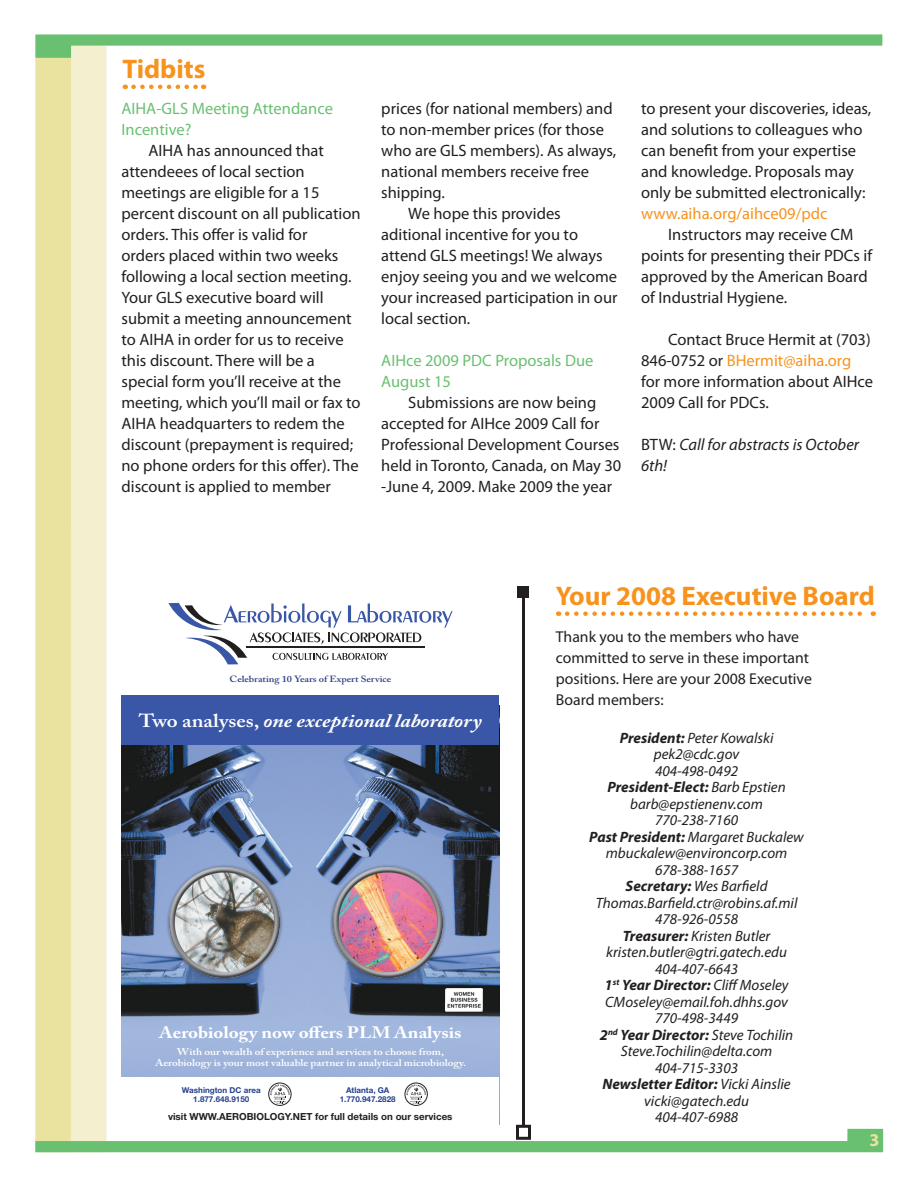
<style>
.page{position:relative;width:918px;height:1188px;background:#fff}
.page>*{position:absolute;margin:0;border:0;box-sizing:border-box;transform-origin:0 0}
.Headline{font:700 27px "Myriad Pro";color:#f7931d}
.t1{font:italic 700 18.75px "Adobe Caslon Pro";color:#fff;scale:1.15 1}
.t2{font:700 18px "Myriad Pro";color:#eae29f}
.Body{font:16.5px/21px "Myriad Pro";color:#231f20}
.Body-2{font:16.5px/21px "Myriad Pro";color:#69c071}
.Body-3{font:italic 16.5px/21px "Myriad Pro";color:#231f20}
.t3{font:700 16.5px "Adobe Caslon Pro";color:#fff;scale:1.15 1}
.Body-4{font:16.5px "Myriad Pro";color:#f7931d}
.Body-5{font:15.75px/21px "Myriad Pro";color:#231f20}
.Body_Italic_small{font:italic 15px/16.5px "Myriad Pro";color:#231f20;text-align:center}
.Body_Italic_small-2{font:italic 700 15px "Myriad Pro";color:#231f20}
.t4{font:600 9.75px/11.7px "Adobe Caslon Pro";color:#fff;text-align:center;scale:1.15 1}
.t5{font:700 9.75px "Helvetica Neue";color:#231f20}
.t6{font:600 9px "Adobe Caslon Pro";color:#2d4285;scale:1.15 1}
.t7{font:700 8.1px/9.8px "Helvetica Neue";color:#253f8e;text-align:center}
.s1{color:#f7931d}
.s2{font-style:normal}
.s3{font-weight:600;font-style:normal}
.s4{font-weight:700}
.s5{font-weight:400}
</style>
<div class="page">
<div style="left:35px;top:58px;width:36px;height:1094px;background:#eae29f"></div>
<div style="left:71px;top:46px;width:36px;height:1106px;background:#f4f0cf"></div>
<svg style="left:35px;top:34px;width:847px;height:24px"></svg>
<svg style="left:35px;top:1129px;width:848px;height:23px"></svg>
<img style="left:122px;top:745px;width:378px;height:332px">
<div style="left:122px;top:695px;width:378px;height:50px;background:#3957a6"></div>
<div style="left:166px;top:864px;width:121px;height:121px;background:#231f20;opacity:.75"></div>
<img style="left:170px;top:868px;width:109px;height:109px">
<div style="left:329px;top:864px;width:121px;height:121px;background:#231f20;opacity:.75"></div>
<img style="left:333px;top:868px;width:109px;height:109px">
<div style="left:405px;top:1083px;width:22px;height:22px;background:#373334;border-radius:50%"></div>
<div style="left:405px;top:1083px;width:22px;height:23px;border:1px solid #231f20;border-radius:50%"></div>
<svg style="left:406px;top:1085px;width:20px;height:19px"></svg>
<div style="left:269px;top:1083px;width:22px;height:22px;background:#363233;border-radius:50%"></div>
<div style="left:269px;top:1083px;width:22px;height:23px;border:1px solid #231f20;border-radius:50%"></div>
<svg style="left:270px;top:1085px;width:20px;height:19px"></svg>
<img style="left:446px;top:988px;width:37px;height:23px">
<svg style="left:168px;top:603px;width:285px;height:61px"></svg>
<svg style="left:567px;top:611px;width:307px;height:5px"></svg>
<hr style="left:522px;top:592px;width:3px;height:534px;background:#231f20">
<div style="left:518px;top:586px;width:12px;height:12px;background:#231f20"></div>
<div style="left:516px;top:1125px;width:15px;height:15px;border:3px solid #231f20"></div>
<svg style="left:134px;top:85px;width:70px;height:4px"></svg>
<p class="Headline" style="left:123px;top:51px;width:84px">Tidbits</p>
<p class="Body-2" style="left:122px;top:98px;width:213px">AIHA-GLS Meeting Attendance<br>Incentive?</p>
<p class="Body" style="left:122px;top:140px;width:241px;text-indent:27px">AIHA has announced that attendeees of local section meetings are eligible for a 15 percent discount on all publication orders. This offer is valid for<br>orders placed within two weeks following a local section meeting.<br>Your GLS executive board will submit a meeting announcement to AIHA in order for us to receive this discount. There will be a special form you’ll receive at the meeting, which you’ll mail or fax to<br>AIHA headquarters to redem the discount (prepayment is required; no phone orders for this offer). The discount is applied to member</p>
<p class="Body" style="left:381px;top:98px;width:237px">prices (for national members) and to non-member prices (for those who are GLS members). As always, national members receive free shipping.</p>
<p class="Body" style="left:381px;top:203px;width:238px;text-indent:27px">We hope this provides aditional incentive for you to attend GLS meetings! We always enjoy seeing you and we welcome your increased participation in our local section.</p>
<p class="Body-2" style="left:381px;top:350px;width:214px">AIHce 2009 PDC Proposals Due<br>August 15</p>
<p class="Body" style="left:381px;top:392px;width:242px;text-indent:27px">Submissions are now being accepted for AIHce 2009 Call for<br>Professional Development Courses held in Toronto, Canada, on May 30 -June 4, 2009. Make 2009 the year</p>
<p class="Body" style="left:641px;top:98px;width:232px">to present your discoveries, ideas,</p>
<p class="Body" style="left:641px;top:119px;width:223px">and solutions to colleagues who</p>
<p class="Body" style="left:641px;top:140px;width:217px">can benefit from your expertise</p>
<p class="Body" style="left:641px;top:161px;width:214px">and knowledge. Proposals may</p>
<p class="Body" style="left:641px;top:182px;width:226px">only be submitted electronically:</p>
<p class="Body-4" style="left:641px;top:204px;width:188px">www.aiha.org/aihce09/pdc</p>
<p class="Body" style="left:668px;top:224px;width:187px">Instructors may receive CM</p>
<p class="Body" style="left:641px;top:245px;width:233px">points for presenting their PDCs if</p>
<p class="Body" style="left:641px;top:266px;width:228px">approved by the American Board</p>
<p class="Body" style="left:641px;top:287px;width:148px">of Industrial Hygiene.</p>
<p class="Body" style="left:641px;top:329px;width:234px;text-indent:27px">Contact Bruce Hermit at (703)<br>846-0752 or <span class="s1">BHermit@aiha.org </span>for more information about AIHce<br>2009 Call for PDCs.</p>
<p class="Body-3" style="left:641px;top:434px;width:219px"><span class="s2">BTW:</span> Call for abstracts is October<br>6th!</p>
<p class="Headline" style="left:556px;top:578px;width:321px">Your 2008 Executive Board</p>
<p class="t6" style="left:230px;top:674px;width:142px">Celebrating 10 Years of Expert Service</p>
<p class="t1" style="left:139px;top:709px;width:300px"><span class="s3">Two analyses,</span> one exceptional laboratory</p>
<p class="t3" style="left:159px;top:1023px;width:264px">Aerobiology now offers PLM Analysis</p>
<p class="t4" style="left:155px;top:1045px;width:272px">With our wealth of experience and services to choose from,<br>Aerobiology is your most valuable partner in analytical microbiology.</p>
<p class="t7" style="left:182px;top:1085px;width:80px">Washington DC area<br>1.877.648.9150</p>
<p class="t7" style="left:340px;top:1085px;width:58px">Atlanta, GA<br>1.770.947.2828</p>
<p class="t5" style="left:168px;top:1110px;width:286px">visit WWW.AEROBIOLOGY.NET for full details on our services</p>
<p class="Body-5" style="left:556px;top:626px;width:258px">Thank you to the members who have committed to serve in these important positions. Here are your 2008 Executive<br>Board members:</p>
<p class="Body_Italic_small" style="left:620px;top:729px;width:155px"><span class="s4">President:</span> Peter Kowalski</p>
<p class="Body_Italic_small" style="left:654px;top:745px;width:87px">pek2@cdc.gov</p>
<p class="Body_Italic_small" style="left:655px;top:762px;width:85px">404-498-0492</p>
<p class="Body_Italic_small" style="left:607px;top:778px;width:180px"><span class="s4">President-Elect:</span> Barb Epstien barb@epstienenv.com<br>770-238-7160</p>
<p class="Body_Italic_small" style="left:589px;top:828px;width:216px"><span class="s4">Past President:</span> Margaret Buckalew mbuckalew@environcorp.com<br>678-388-1657</p>
<p class="Body_Italic_small" style="left:626px;top:877px;width:143px"><span class="s4">Secretary:</span> Wes Barfield</p>
<p class="Body_Italic_small" style="left:596px;top:894px;width:203px">Thomas.Barfield.ctr@robins.af.mil</p>
<p class="Body_Italic_small" style="left:655px;top:910px;width:85px">478-926-0558</p>
<p class="Body_Italic_small" style="left:623px;top:927px;width:149px"><span class="s4">Treasurer:</span> Kristen Butler</p>
<p class="Body_Italic_small" style="left:606px;top:943px;width:182px">kristen.butler@gtri.gatech.edu</p>
<p class="Body_Italic_small" style="left:655px;top:960px;width:85px">404-407-6643</p>
<p class="Body_Italic_small-2" style="left:605px;top:975px;width:185px">1<sup>st</sup> Year Director: <span class="s5">Cliff Moseley</span></p>
<p class="Body_Italic_small" style="left:605px;top:993px;width:184px">CMoseley@email.foh.dhhs.gov<br>770-498-3449</p>
<p class="Body_Italic_small-2" style="left:600px;top:1025px;width:195px">2<sup>nd</sup> Year Director: <span class="s5">Steve Tochilin</span></p>
<p class="Body_Italic_small" style="left:621px;top:1042px;width:153px">Steve.Tochilin@delta.com</p>
<p class="Body_Italic_small" style="left:655px;top:1059px;width:85px">404-715-3303</p>
<p class="Body_Italic_small-2" style="left:602px;top:1074px;width:190px">Newsletter Editor: <span class="s5">Vicki Ainslie</span></p>
<p class="Body_Italic_small" style="left:644px;top:1092px;width:106px">vicki@gatech.edu</p>
<p class="Body_Italic_small" style="left:655px;top:1108px;width:85px">404-407-6988</p>
<p class="t2" style="left:869px;top:1128px;width:11px">3</p>
</div>
